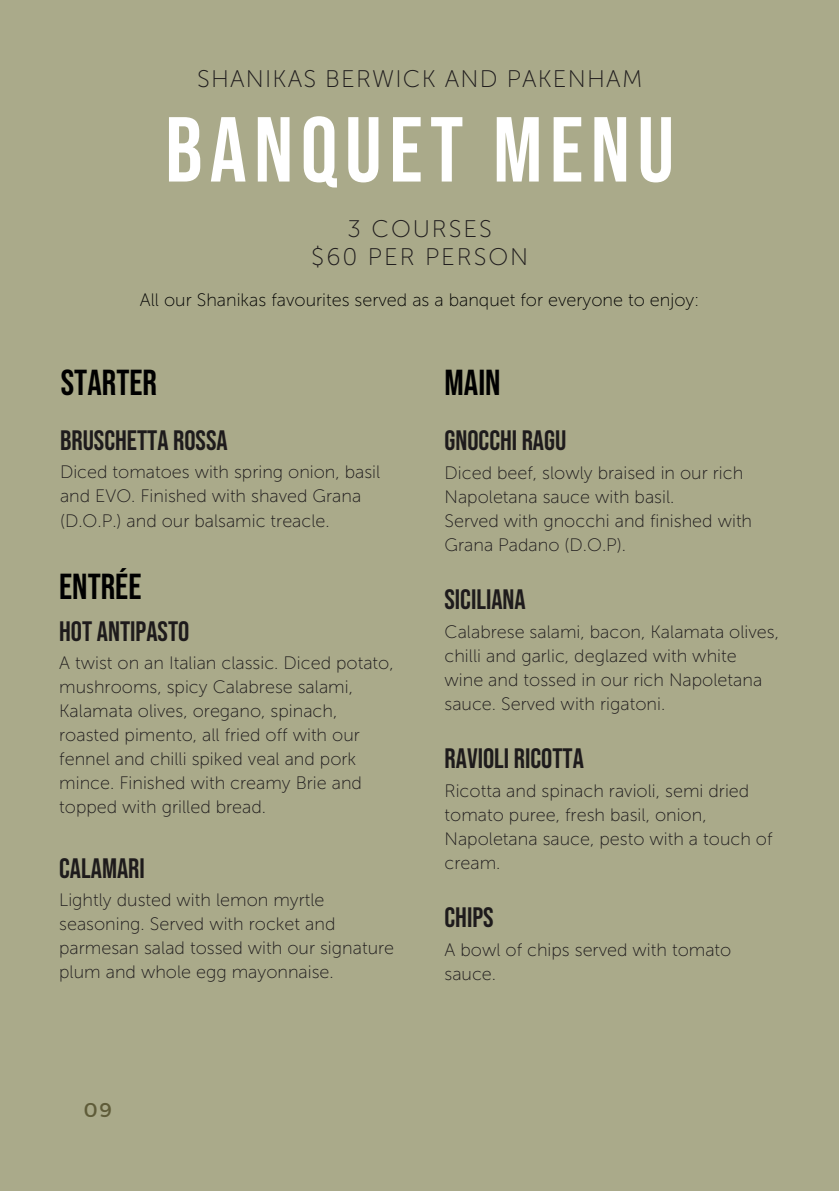
<style>
.page{position:relative;width:839px;height:1191px;background:#fff}
.page>*{position:absolute;margin:0;border:0;box-sizing:border-box;transform-origin:0 0}
.t1{font:92px "Bebas Neue";letter-spacing:.08em;color:#fff}
.t2{font:36px "Bebas Neue";color:#000}
.t3{font:28px "Bebas Neue";color:#1e1b1c}
.t4{font:24px "Museo Sans 100";letter-spacing:.05em;color:#1e1b1c}
.t5{font:24px/28.4px "Museo Sans 100";letter-spacing:.08em;color:#1e1b1c;text-align:center}
.t6{font:20px "Montserrat";color:#5f5c39}
.t7{font:18px/24px "Museo Sans 100";color:#1e1b1c}
.t8{font:18px "Museo Sans 100";color:#000}
</style>
<div class="page">
<div style="left:0;top:0;width:838px;height:1191px;background:#aaaa8a"></div>
<h3 class="t4" style="left:197px;top:64px;width:447px">SHANIKAS BERWICK AND PAKENHAM</h3>
<h1 class="t1" style="left:165px;top:99px;width:510px">BANQUET MENU</h1>
<p class="t5" style="left:311px;top:214px;width:218px">3 COURSES<br>$60 PER PERSON</p>
<p class="t8" style="left:140px;top:290px;width:561px">All our Shanikas favourites served as a banquet for everyone to enjoy:</p>
<h2 class="t2" style="left:61px;top:363px;width:98px">STARTER</h2>
<h2 class="t3" style="left:60px;top:425px;width:169px">BRUSCHETTA ROSSA</h2>
<p class="t7" style="left:60px;top:459px;width:322px;line-height:24.6px">Diced tomatoes with spring onion, basil and EVO. Finished with shaved Grana (D.O.P.) and our balsamic treacle.</p>
<p class="t2" style="left:59px;top:567px;width:84px">ENTRÉE</p>
<h2 class="t3" style="left:59px;top:615px;width:132px">HOT ANTIPASTO</h2>
<p class="t7" style="left:59px;top:651px;width:336px">A twist on an Italian classic. Diced potato, mushrooms, spicy Calabrese salami, Kalamata olives, oregano, spinach, roasted pimento, all fried off with our fennel and chilli spiked veal and pork mince. Finished with creamy Brie and topped with grilled bread.</p>
<p class="t3" style="left:59px;top:852px;width:87px">CALAMARI</p>
<p class="t7" style="left:59px;top:888px;width:278px">Lightly dusted with lemon myrtle seasoning. Served with rocket and</p>
<p class="t7" style="left:59px;top:936px;width:336px">parmesan salad tossed with our signature plum and whole egg mayonnaise.</p>
<h3 class="t6" style="left:84px;top:1097px;width:29px">09</h3>
<p class="t2" style="left:444px;top:363px;width:58px">MAIN</p>
<p class="t3" style="left:444px;top:425px;width:123px">GNOCCHI RAGU</p>
<p class="t7" style="left:444px;top:460px;width:300px">Diced beef, slowly braised in our rich<br>Napoletana sauce with basil.</p>
<p class="t7" style="left:444px;top:508px;width:309px">Served with gnocchi and finished with<br>Grana Padano (D.O.P).</p>
<p class="t3" style="left:444px;top:584px;width:83px">SICILIANA</p>
<p class="t7" style="left:444px;top:619px;width:336px">Calabrese salami, bacon, Kalamata olives, chilli and garlic, deglazed with white</p>
<p class="t7" style="left:444px;top:667px;width:319px">wine and tossed in our rich Napoletana sauce. Served with rigatoni.</p>
<p class="t3" style="left:444px;top:743px;width:141px">RAVIOLI RICOTTA</p>
<p class="t7" style="left:444px;top:778px;width:306px">Ricotta and spinach ravioli, semi dried tomato puree, fresh basil, onion,</p>
<p class="t7" style="left:444px;top:826px;width:329px">Napoletana sauce, pesto with a touch of cream.</p>
<p class="t3" style="left:444px;top:902px;width:51px">CHIPS</p>
<p class="t7" style="left:444px;top:937px;width:288px">A bowl of chips served with tomato sauce.</p>
</div>
